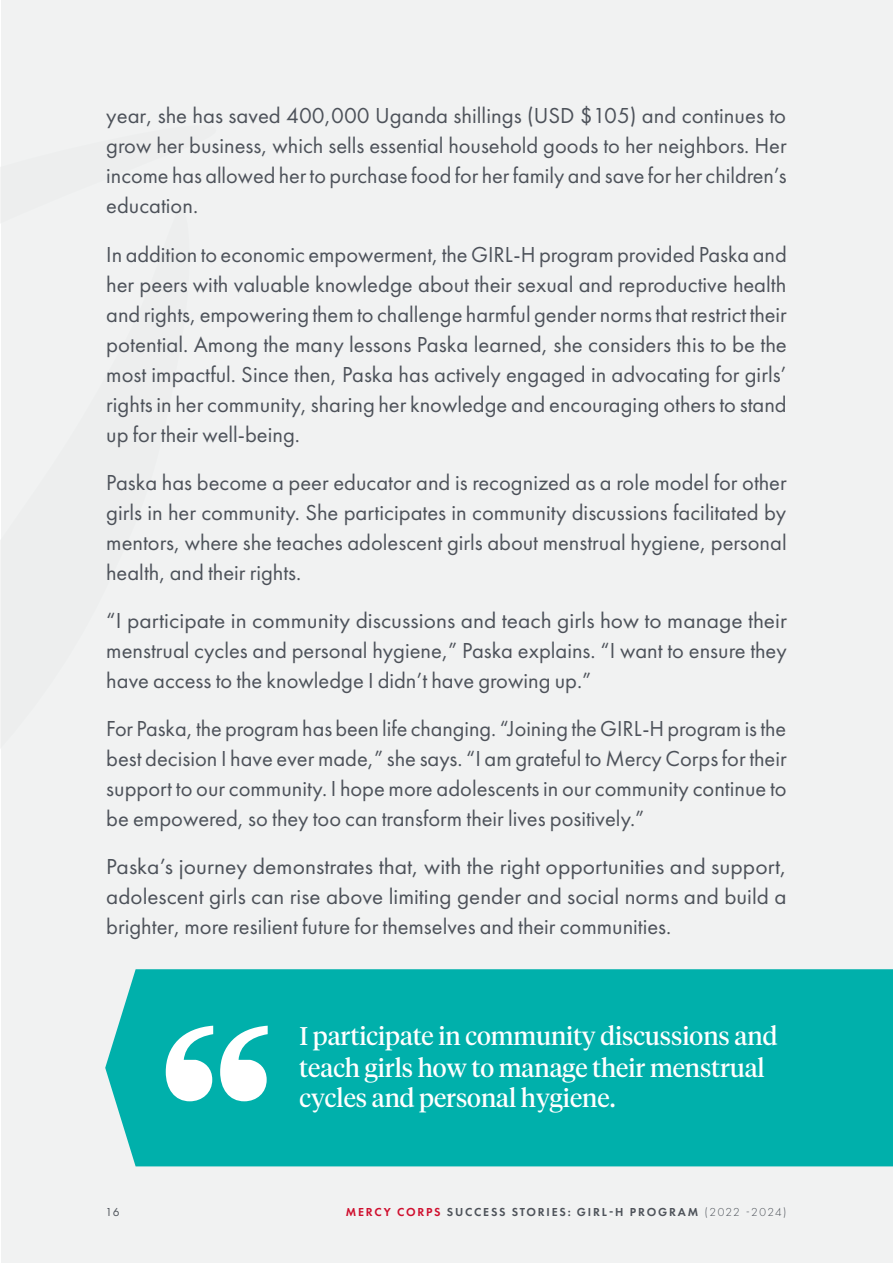
<style>
.page{position:relative;width:893px;height:1263px;background:#fff}
.page>*{position:absolute;margin:0;border:0;box-sizing:border-box;transform-origin:0 0}
.t1{font:316.5px "Tiempos Headline";color:#fff}
.Quote_Text{font:25.5px/31px "Tiempos Headline";color:#fff}
.t2{font:22.5px/30px "Futura PT";color:#4d525a;text-align:justify}
.t3{font:22.5px/30px "Futura PT";color:#4d525a;text-align:justify;scale:1.04 1}
.t4{font:600 12px "Futura PT";letter-spacing:.15em;color:#4d5259}
.t5{font:12px "Futura PT";color:#4d5259}
.s1{font-family:"Minion Pro";font-weight:700}
.s2{color:#cf0f2e}
.s3{font-weight:300}
</style>
<div class="page">
<div style="left:1px;top:0;width:891px;height:1263px;background:#f1f2f2"></div>
<div style="left:105px;top:969px;width:788px;height:197px;background:#00b0ab"></div>
<p class="t2" style="left:106px;top:101px;width:682px">year, she has saved 400,000 Uganda shillings (USD $105) and continues to grow her business, which sells essential household goods to her neighbors. Her income has allowed her to purchase food for her family and save for her children’s education.</p>
<p class="t2" style="left:106px;top:239px;width:682px">In addition to economic empowerment, the GIRL-H program provided Paska and her peers with valuable knowledge about their sexual and reproductive health and rights, empowering them to challenge harmful gender norms that restrict their potential. Among the many lessons Paska learned, she considers this to be the most impactful. Since then, Paska has actively engaged in advocating for girls’ rights in her community, sharing her knowledge and encouraging others to stand up for their well-being.</p>
<p class="t2" style="left:106px;top:467px;width:682px">Paska has become a peer educator and is recognized as a role model for other girls in her community. She participates in community discussions facilitated by mentors, where she teaches adolescent girls about menstrual hygiene, personal health, and their rights.</p>
<p class="t3" style="left:106px;top:605px;width:656px">“I participate in community discussions and teach girls how to manage their menstrual cycles and personal hygiene,” Paska explains. “I want to ensure they have access to the knowledge I didn’t have growing up.”</p>
<p class="t2" style="left:106px;top:713px;width:682px">For Paska, the program has been life changing. “Joining the GIRL-H program is the best decision I have ever made,” she says. “I am grateful to Mercy Corps for their support to our community. I hope more adolescents in our community continue to be empowered, so they too can transform their lives positively.”</p>
<p class="t3" style="left:106px;top:851px;width:656px">Paska’s journey demonstrates that, with the right opportunities and support, adolescent girls can rise above limiting gender and social norms and build a brighter, more resilient future for themselves and their communities.</p>
<p class="t1" style="left:153px;top:936px;width:125px">“</p>
<p class="Quote_Text" style="left:300px;top:1019px;width:479px">I participate in community discussions and teach girls how to manage their menstrual cycles and personal hygiene<span class="s1">.</span></p>
<p class="t5" style="left:106px;top:1204px;width:16px">16</p>
<p class="t4" style="left:346px;top:1204px;width:442px"><span class="s2">MERCY CORPS</span> SUCCESS STORIES: GIRL-H PROGRAM <span class="s3">(2022 -2024)</span></p>
</div>
